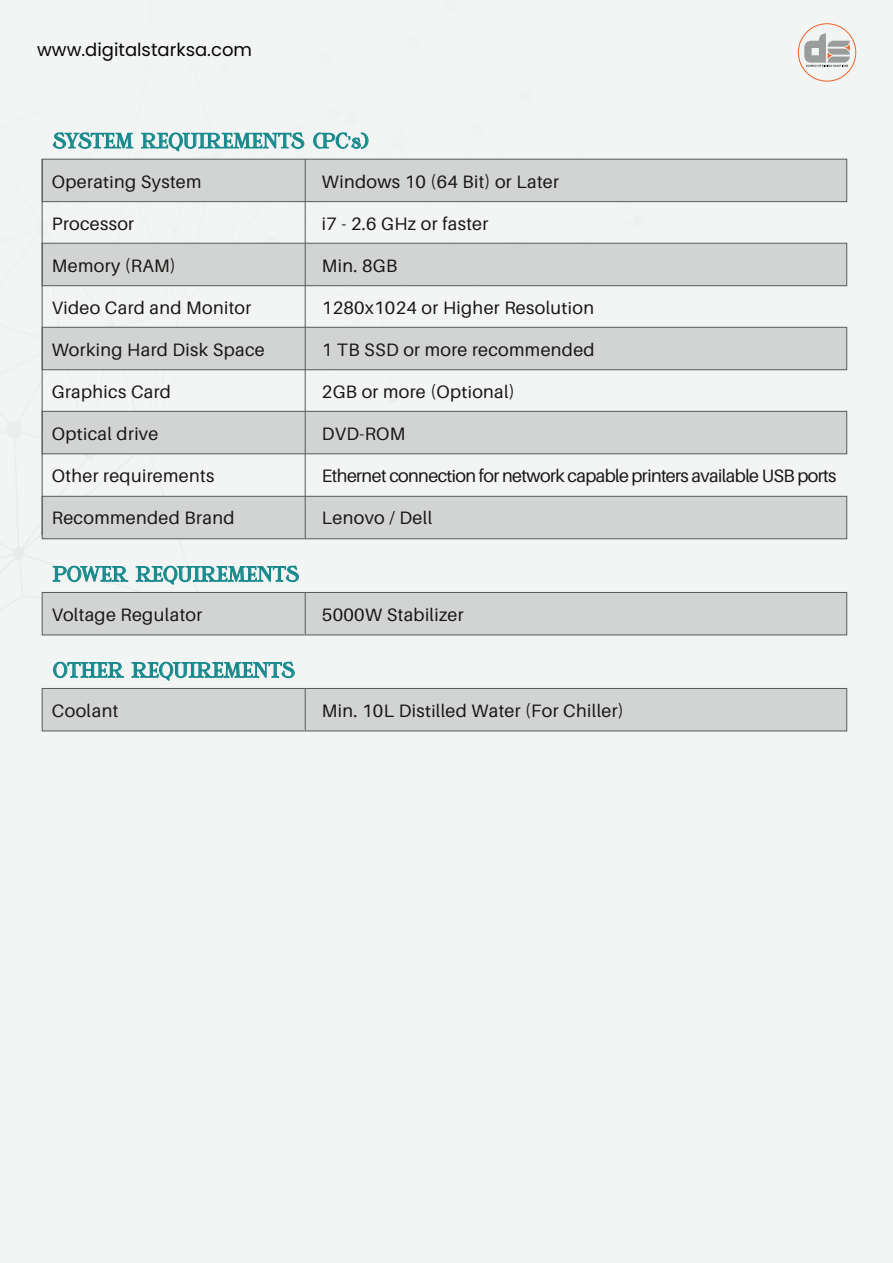
<style>
.page{position:relative;width:893px;height:1263px;background:#f3f5f5}
.page>*{position:absolute;margin:0;border:0;box-sizing:border-box;transform-origin:0 0}
.t1{font:21px "Sangrita";letter-spacing:.01em;color:#17898c}
.t2{font:18px "Aileron";letter-spacing:.02em;color:#191614}
.t3{font:18px "Aileron";letter-spacing:-.035em;color:#191614}
.t4{font:18px "Poppins";color:#050504}
.s1{font-family:"Myriad Pro"}
</style>
<div class="page">
<div style="left:42px;top:159px;width:805px;height:43px;background:#d2d3d3;border:1px solid #58595b"></div>
<div style="left:42px;top:243px;width:805px;height:43px;background:#d2d3d3;border:1px solid #58595b"></div>
<div style="left:42px;top:327px;width:805px;height:43px;background:#d2d3d3;border:1px solid #58595b"></div>
<div style="left:42px;top:411px;width:805px;height:43px;background:#d2d3d3;border:1px solid #58595b"></div>
<div style="left:42px;top:496px;width:805px;height:43px;background:#d2d3d3;border:1px solid #58595b"></div>
<hr style="left:305px;top:159px;width:1px;height:380px;background:#58595b">
<hr style="left:42px;top:159px;width:1px;height:376px;background:#58595b">
<svg style="left:52px;top:132px;width:82px;height:29px"></svg>
<svg style="left:141px;top:132px;width:163px;height:29px"></svg>
<svg style="left:313px;top:132px;width:56px;height:17px"></svg>
<div style="left:42px;top:592px;width:805px;height:43px;background:#d2d3d3;border:1px solid #58595b"></div>
<hr style="left:305px;top:592px;width:1px;height:42px;background:#58595b">
<svg style="left:52px;top:565px;width:76px;height:17px"></svg>
<svg style="left:136px;top:544px;width:163px;height:50px"></svg>
<div style="left:42px;top:688px;width:805px;height:43px;background:#d2d3d3;border:1px solid #58595b"></div>
<hr style="left:305px;top:688px;width:1px;height:42px;background:#58595b">
<svg style="left:53px;top:661px;width:71px;height:17px"></svg>
<svg style="left:131px;top:661px;width:164px;height:29px"></svg>
<svg style="left:804px;top:33px;width:46px;height:34px"></svg>
<div style="left:798px;top:23px;width:58px;height:59px;border:1px solid #ec6123;border-radius:50%"></div>
<p class="t4" style="left:37px;top:39px;width:216px">www.digitalstarksa.com</p>
<p class="t1" style="left:53px;top:129px;width:318px">SYSTEM REQUIREMENTS (PC’s)</p>
<p class="t2" style="left:52px;top:172px;width:151px">Opera<span class="s1">ti</span>ng System</p>
<p class="t2" style="left:322px;top:172px;width:239px">Windows 10 (64 Bit) or Later</p>
<p class="t2" style="left:52px;top:214px;width:84px">Processor</p>
<p class="t2" style="left:322px;top:214px;width:168px">i7 - 2.6 GHz or faster</p>
<p class="t2" style="left:52px;top:256px;width:126px">Memory (RAM)</p>
<p class="t2" style="left:322px;top:256px;width:77px">Min. 8GB</p>
<p class="t2" style="left:52px;top:298px;width:201px">Video Card and Monitor</p>
<p class="t2" style="left:322px;top:298px;width:274px">1280x1024 or Higher Resolu<span class="s1">ti</span>on</p>
<p class="t2" style="left:52px;top:340px;width:214px">Working Hard Disk Space</p>
<p class="t2" style="left:322px;top:340px;width:274px">1 TB SSD or more recommended</p>
<p class="t2" style="left:52px;top:382px;width:121px">Graphics Card</p>
<p class="t2" style="left:322px;top:382px;width:194px">2GB or more (Op<span class="s1">ti</span>onal)</p>
<p class="t2" style="left:52px;top:424px;width:108px">Op<span class="s1">ti</span>cal drive</p>
<p class="t2" style="left:322px;top:424px;width:85px">DVD-ROM</p>
<p class="t2" style="left:52px;top:466px;width:164px">Other requirements</p>
<p class="t3" style="left:322px;top:466px;width:516px">Ethernet connec<span class="s1">ti</span>on for network capable printers available USB ports</p>
<p class="t2" style="left:52px;top:508px;width:184px">Recommended Brand</p>
<p class="t2" style="left:322px;top:508px;width:112px">Lenovo / Dell</p>
<p class="t1" style="left:53px;top:562px;width:248px">POWER REQUIREMENTS</p>
<p class="t2" style="left:52px;top:605px;width:152px">Voltage Regulator</p>
<p class="t2" style="left:322px;top:605px;width:143px">5000W Stabilizer</p>
<p class="t1" style="left:53px;top:658px;width:243px">OTHER REQUIREMENTS</p>
<p class="t2" style="left:52px;top:701px;width:68px">Coolant</p>
<p class="t2" style="left:322px;top:701px;width:303px">Min. 10L Dis<span class="s1">ti</span>lled Water (For Chiller)</p>
</div>
